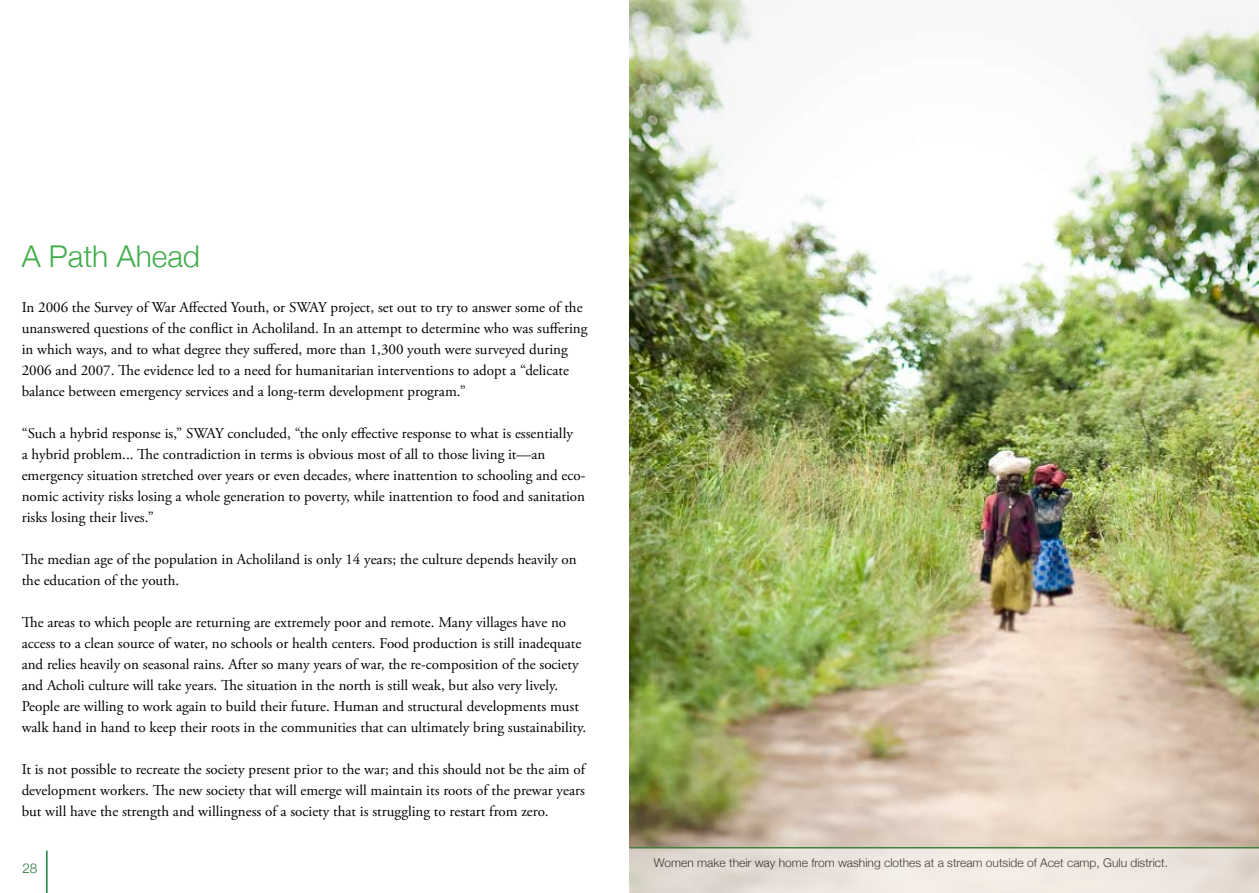
<style>
.page{position:relative;width:1259px;height:893px;background:#fff}
.page>*{position:absolute;margin:0;border:0;box-sizing:border-box;transform-origin:0 0}
.t1{font:300 30px "Helvetica Neue";color:#41ad49}
.t2{font:15px/21px "Adobe Garamond Pro";color:#000}
.t3{font:300 13.5px "Helvetica Neue";color:#29773b}
.t4{font:300 12px "Helvetica Neue";color:#000}
</style>
<div class="page">
<img style="left:629px;top:0;width:630px;height:847px">
<hr style="left:46px;top:851px;width:2px;height:42px;background:#1d7f3f">
<svg style="left:629px;top:848px;width:630px;height:45px;background:#e9e1d9"></svg>
<hr style="left:629px;top:847px;width:630px;height:1px;background:#3f833e">
<h1 class="t1" style="left:22px;top:238px;width:180px">A Path Ahead</h1>
<p class="t2" style="left:22px;top:298px;width:567px">In 2006 the Survey of War Affected Youth, or SWAY project, set out to try to answer some of the unanswered questions of the conflict in Acholiland. In an attempt to determine who was suffering in which ways, and to what degree they suffered, more than 1,300 youth were surveyed during 2006 and 2007. The evidence led to a need for humanitarian interventions to adopt a “delicate balance between emergency services and a long-term development program.”</p>
<p class="t2" style="left:22px;top:424px;width:565px">“Such a hybrid response is,” SWAY concluded, “the only effective response to what is essentially<br>a hybrid problem... The contradiction in terms is obvious most of all to those living it—an emergency situation stretched over years or even decades, where inattention to schooling and eco&shy;nomic activity risks losing a whole generation to poverty, while inattention to food and sanitation risks losing their lives.”</p>
<p class="t2" style="left:22px;top:550px;width:556px">The median age of the population in Acholiland is only 14 years; the culture depends heavily on the education of the youth.</p>
<p class="t2" style="left:22px;top:613px;width:566px">The areas to which people are returning are extremely poor and remote. Many villages have no access to a clean source of water, no schools or health centers. Food production is still inadequate and relies heavily on seasonal rains. After so many years of war, the re-composition of the society and Acholi culture will take years. The situation in the north is still weak, but also very lively.<br>People are willing to work again to build their future. Human and structural developments must walk hand in hand to keep their roots in the communities that can ultimately bring sustainability.</p>
<p class="t2" style="left:22px;top:760px;width:565px;text-align:justify">It is not possible to recreate the society present prior to the war; and this should not be the aim of development workers. The new society that will emerge will maintain its roots of the prewar years but will have the strength and willingness of a society that is struggling to restart from zero.</p>
<p class="t3" style="left:22px;top:860px;width:17px">28</p>
<p class="t4" style="left:654px;top:855px;width:515px">Women make their way home from washing clothes at a stream outside of Acet camp, Gulu district.</p>
</div>
